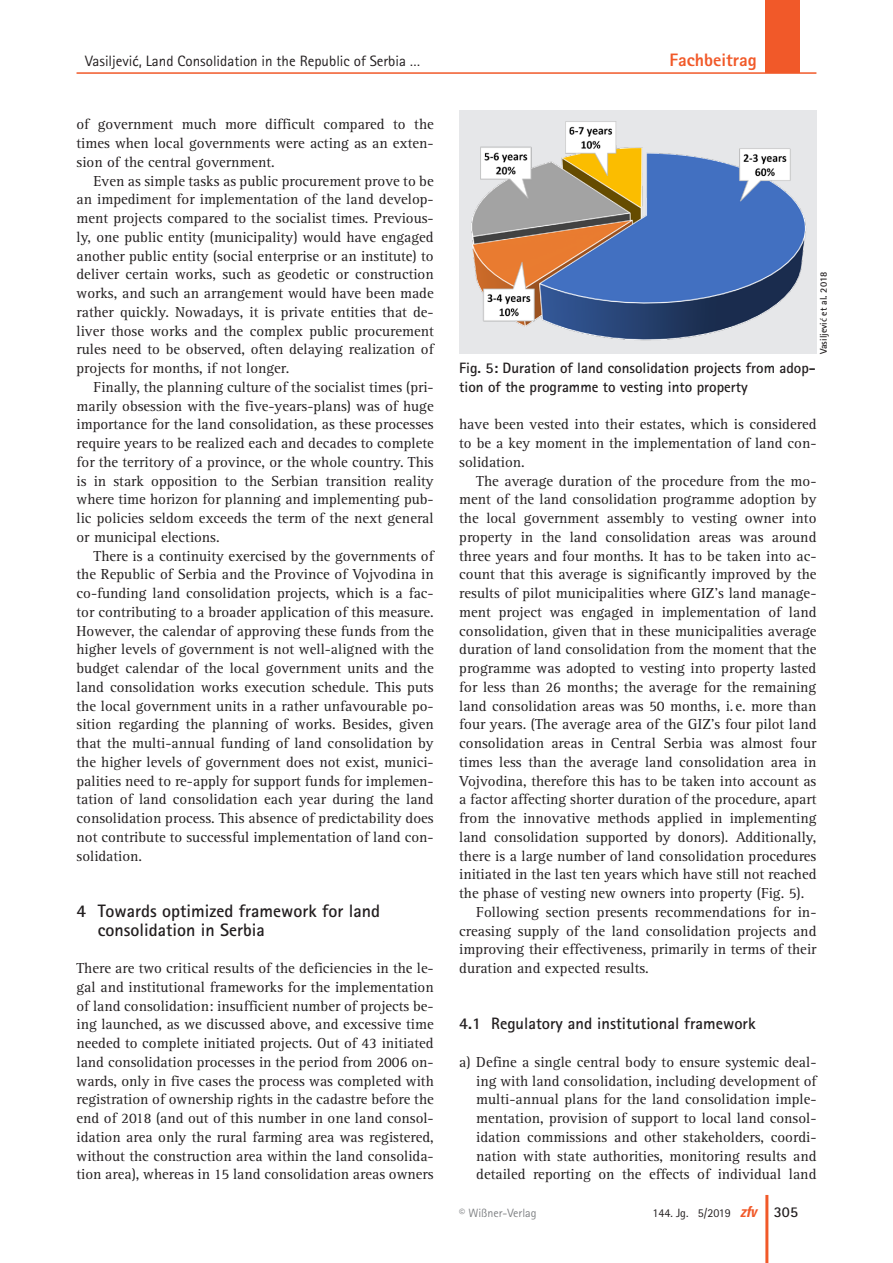
<style>
.page{position:relative;width:893px;height:1263px;background:#fff}
.page>*{position:absolute;margin:0;border:0;box-sizing:border-box;transform-origin:0 0}
._111_EN_titel_1{font:700 18px/18.8px "Rotis Sans Serif";color:#231f20}
.t1{font:800 18px "Rotis Sans Serif";color:#f15929}
._112_EN_titel_2{font:700 16.5px "Rotis Sans Serif";color:#231f20}
._101_EN_normal{font:15px/18.8px "Rotis Serif";color:#231f20;text-align:justify}
._101_EN_normal_oEZ_A{font:15px/18.8px "Rotis Serif";color:#231f20;text-align:justify}
._105_EN_abb{font:700 15px/18.8px "Rotis Sans Serif";color:#231f20}
.t2{font:15px "Rotis Sans Serif";color:#231f20}
.t3{font:12px "Rotis Sans Serif";color:#231f20}
.t4{font:12px "Rotis Sans Serif";color:#808285}
._105_EN_abb_copyrigh{font:700 9.75px "Rotis Sans Serif";color:#231f20}
.s1{font-family:"Calibri"}
.s2{font-family:"Myriad Pro";font-weight:400;font-stretch:condensed}
.s3{font-family:"Univers";font-weight:700;font-style:italic;font-stretch:condensed;font-size:15px;color:#f15929}
.s4{font-weight:700;font-size:15px}
</style>
<div class="page">
<img style="left:459px;top:113px;width:357px;height:239px">
<hr style="left:765px;top:1195px;width:3px;height:68px;background:#f15929">
<div style="left:765px;top:0;width:34px;height:72px;background:#f15929"></div>
<hr style="left:77px;top:72px;width:739px;height:2px;background:#f15929">
<p class="t2" style="left:85px;top:52px;width:337px">Vasiljevi<span class="s1">ć</span>, Land Consolidation in the Republic of Serbia …</p>
<p class="t1" style="left:670px;top:48px;width:89px">Fachbeitrag</p>
<p class="_101_EN_normal_oEZ_A" style="left:77px;top:115px;width:359px">of government much more difficult compared to the times when local governments were acting as an exten&shy;sion of the central government.</p>
<p class="_101_EN_normal" style="left:77px;top:172px;width:359px;text-indent:17px">Even as simple tasks as public procurement prove to be an impediment for implementation of the land develop&shy;ment projects compared to the socialist times. Previous&shy;ly, one public entity (municipality) would have engaged another public entity (social enterprise or an institute) to deliver certain works, such as geodetic or construction works, and such an arrangement would have been made rather quickly. Nowadays, it is private entities that de&shy;liver those works and the complex public procurement rules need to be observed, often delaying realization of projects for months, if not longer.</p>
<p class="_101_EN_normal" style="left:77px;top:378px;width:359px;text-indent:17px">Finally, the planning culture of the socialist times (pri&shy;marily obsession with the five-years-plans) was of huge importance for the land consolidation, as these processes require years to be realized each and decades to complete for the territory of a province, or the whole country. This is in stark opposition to the Serbian transition reality where time horizon for planning and implementing pub&shy;lic policies seldom exceeds the term of the next general or municipal elections.</p>
<p class="_101_EN_normal" style="left:77px;top:547px;width:359px;text-indent:17px">There is a continuity exercised by the governments of the Republic of Serbia and the Province of Vojvodina in co-funding land consolidation projects, which is a fac&shy;tor contributing to a broader application of this measure.<br>However, the calendar of approving these funds from the higher levels of government is not well-aligned with the budget calendar of the local government units and the land consolidation works execution schedule. This puts the local government units in a rather unfavourable po&shy;sition regarding the planning of works. Besides, given that the multi-annual funding of land consolidation by the higher levels of government does not exist, munici&shy;palities need to re-apply for support funds for implemen&shy;tation of land consolidation each year during the land consolidation process. This absence of predictability does not contribute to successful implementation of land con&shy;solidation.</p>
<p class="_111_EN_titel_1" style="left:98px;top:901px;width:284px;text-indent:-21px">4 Towards optimized framework for land consolidation in Serbia</p>
<p class="_101_EN_normal_oEZ_A" style="left:77px;top:959px;width:359px">There are two critical results of the deficiencies in the le&shy;gal and institutional frameworks for the implementation of land consolidation: insufficient number of projects be&shy;ing launched, as we discussed above, and excessive time needed to complete initiated projects. Out of 43 initiated land consolidation processes in the period from 2006 on&shy;wards, only in five cases the process was completed with registration of ownership rights in the cadastre before the end of 2018 (and out of this number in one land consol&shy;idation area only the rural farming area was registered, without the construction area within the land consolida&shy;tion area), whereas in 15 land consolidation areas owners</p>
<p class="_105_EN_abb_copyrigh" style="left:817px;top:354px;width:84px;rotate:-90deg">Vasiljevi<span class="s2">ć</span> et al. 2018</p>
<p class="_105_EN_abb" style="left:459px;top:358px;width:358px">Fig. 5: Duration of land consolidation projects from adop&shy;tion of the programme to vesting into property</p>
<p class="_101_EN_normal_oEZ_A" style="left:459px;top:415px;width:359px">have been vested into their estates, which is considered to be a key moment in the implementation of land con&shy;solidation.</p>
<p class="_101_EN_normal" style="left:459px;top:472px;width:359px;text-indent:17px">The average duration of the procedure from the mo&shy;ment of the land consolidation programme adoption by the local government assembly to vesting owner into property in the land consolidation areas was around three years and four months. It has to be taken into ac&shy;count that this average is significantly improved by the results of pilot municipalities where GIZ’s land manage&shy;ment project was engaged in implementation of land consolidation, given that in these municipalities average duration of land consolidation from the moment that the programme was adopted to vesting into property lasted for less than 26 months; the average for the remaining land consolidation areas was 50 months, i. e. more than four years. (The average area of the GIZ’s four pilot land consolidation areas in Central Serbia was almost four times less than the average land consolidation area in Vojvodina, therefore this has to be taken into account as a factor affecting shorter duration of the procedure, apart from the innovative methods applied in implementing land consolidation supported by donors). Additionally, there is a large number of land consolidation procedures initiated in the last ten years which have still not reached the phase of vesting new owners into property (Fig. 5).</p>
<p class="_101_EN_normal" style="left:459px;top:903px;width:359px;text-indent:17px">Following section presents recommendations for in&shy;creasing supply of the land consolidation projects and improving their effectiveness, primarily in terms of their duration and expected results.</p>
<p class="_112_EN_titel_2" style="left:459px;top:1013px;width:298px">4.1 Regulatory and institutional framework</p>
<p class="_101_EN_normal_oEZ_A" style="left:476px;top:1053px;width:342px;text-indent:-17px">a) Define a single central body to ensure systemic deal&shy;ing with land consolidation, including development of multi-annual plans for the land consolidation imple&shy;mentation, provision of support to local land consol&shy;idation commissions and other stakeholders, coordi&shy;nation with state authorities, monitoring results and detailed reporting on the effects of individual land</p>
<p class="t4" style="left:459px;top:1206px;width:79px">© Wißner-Verlag</p>
<p class="t3" style="left:652px;top:1206px;width:147px">144. Jg. 5/2019 <span class="s3">zfv</span> <span class="s4">305</span></p>
</div>
